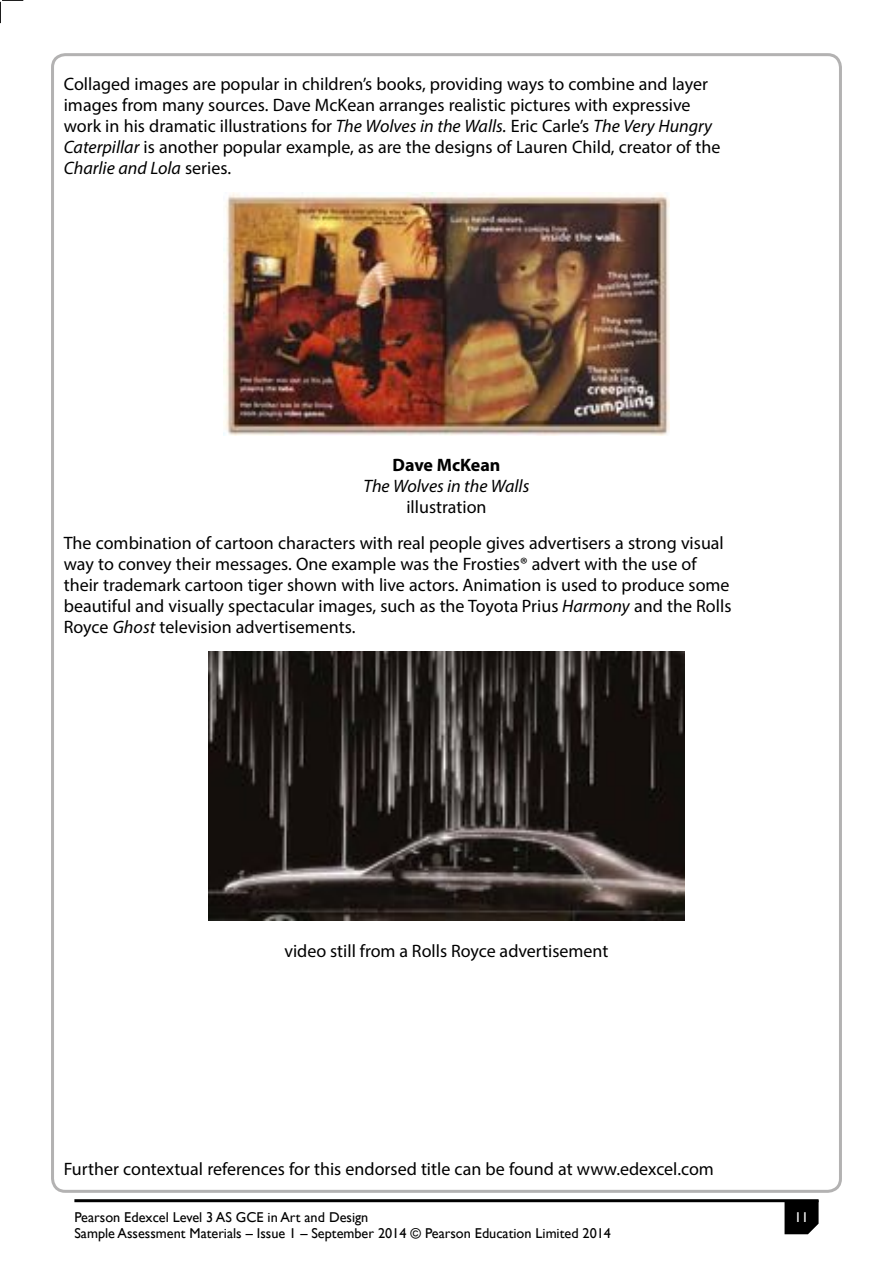
<style>
.page{position:relative;width:893px;height:1263px;background:#fff}
.page>*{position:absolute;margin:0;border:0;box-sizing:border-box;transform-origin:0 0}
.t1{font:18px/21px "Myriad Pro";color:#000}
.t2{font:italic 18px "Myriad Pro";color:#000}
.t3{font:700 18px "Myriad Pro";color:#000}
.t4{font:14.25px/16.5px "Gill Sans";color:#000}
.t5{font:14.25px "Gill Sans";color:#fff}
.s1{font-style:italic}
</style>
<div class="page">
<svg style="left:784px;top:1202px;width:35px;height:32px"></svg>
<hr style="left:74px;top:1199px;width:745px;height:3px;background:#000">
<svg style="left:0;top:0;width:23px;height:23px"></svg>
<img style="left:224px;top:193px;width:445px;height:242px">
<img style="left:208px;top:652px;width:477px;height:269px">
<p class="t1" style="left:64px;top:73px;width:658px">Collaged images are popular in children’s books, providing ways to combine and layer images from many sources. Dave McKean arranges realistic pictures with expressive work in his dramatic illustrations for <span class="s1">The Wolves in the Walls.</span> Eric Carle’s <span class="s1">The Very Hungry Caterpillar</span> is another popular example, as are the designs of Lauren Child, creator of the <span class="s1">Charlie and Lola</span> series.</p>
<p class="t3" style="left:392px;top:453px;width:109px">Dave McKean</p>
<p class="t2" style="left:364px;top:475px;width:167px">The Wolves in the Walls</p>
<p class="t1" style="left:64px;top:489px;width:661px;line-height:36px;text-indent:343px">illustration<br>The combination of cartoon characters with real people gives advertisers a strong visual</p>
<p class="t1" style="left:64px;top:553px;width:669px">way to convey their messages. One example was the Frosties® advert with the use of their trademark cartoon tiger shown with live actors. Animation is used to produce some beautiful and visually spectacular images, such as the Toyota Prius <span class="s1">Harmony</span> and the Rolls Royce <span class="s1">Ghost</span> television advertisements.</p>
<p class="t1" style="left:284px;top:940px;width:326px">video still from a Rolls Royce advertisement</p>
<p class="t1" style="left:64px;top:1158px;width:652px">Further contextual references for this endorsed title can be found at www.edexcel.com</p>
<p class="t4" style="left:74px;top:1209px;width:538px">Pearson Edexcel Level 3 AS GCE in Art and Design<br>Sample Assessment Materials – Issue 1 – September 2014 © Pearson Education Limited 2014</p>
<p class="t5" style="left:794px;top:1208px;width:16px">11</p>
<p class="t1" style="left:55px;top:1208px;width:68px">S47540A</p>
</div>
